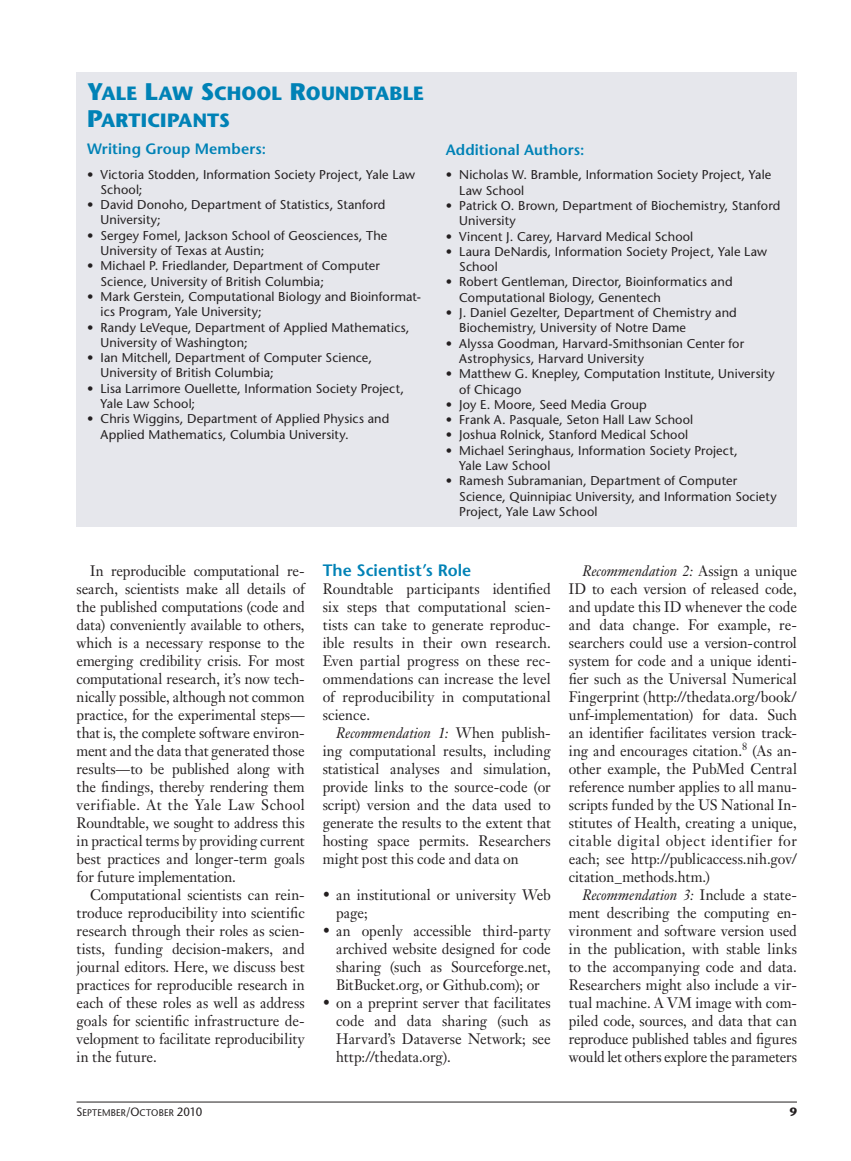
<style>
.page{position:relative;width:851px;height:1161px;background:#fff}
.page>*{position:absolute;margin:0;border:0;box-sizing:border-box;transform-origin:0 0}
.t1{font:19.2px/27px "Stone Sans Std Bold SC800";letter-spacing:.005em;color:#0082b6}
.t2{font:600 16.5px "Stone Sans Std";color:#0082b6}
.t3{font:15px/18px "Janson Text LT Std";color:#231f20;text-align:justify;scale:.95 1}
.t4{font:600 15px "Stone Sans Std";letter-spacing:.01em;color:#0082b6}
.t5{font:500 12.75px/15.3px "Stone Sans Std";letter-spacing:.01em;color:#231f20}
.t6{font:700 12px "Stone Sans Std";color:#231f20;scale:.95 1}
.t7{font:9.6px "Stone Sans Std Medium SC800";letter-spacing:.015em;color:#231f20;scale:.95 1}
.s1{font-size:24px}
.s2{font-style:italic}
.s3{font-size:12px}
</style>
<div class="page">
<hr style="left:76px;top:1102px;width:720px;height:1px;background:#231f20">
<div style="left:76px;top:72px;width:720px;height:454px;background:#e6e7ec"></div>
<p class="t1" style="left:87px;top:80px;width:338px"><span class="s1">Y</span>ALE <span class="s1">L</span>AW <span class="s1">S</span>CHOOL <span class="s1">R</span>OUNDTABLE<br><span class="s1">P</span>ARTICIPANTS</p>
<p class="t4" style="left:87px;top:140px;width:180px">Writing Group Members:</p>
<p class="t5" style="left:101px;top:166px;width:316px;text-indent:-14px">• Victoria Stodden, Information Society Project, Yale Law<br>School;</p>
<p class="t5" style="left:101px;top:197px;width:286px;text-indent:-14px">• David Donoho, Department of Statistics, Stanford<br>University;</p>
<p class="t5" style="left:101px;top:228px;width:288px;text-indent:-14px">• Sergey Fomel, Jackson School of Geosciences, The<br>University of Texas at Austin;</p>
<p class="t5" style="left:101px;top:258px;width:281px;text-indent:-14px">• Michael P. Friedlander, Department of Computer<br>Science, University of British Columbia;</p>
<p class="t5" style="left:101px;top:289px;width:322px;text-indent:-14px">• Mark Gerstein, Computational Biology and Bioinformat&shy;ics Program, Yale University;</p>
<p class="t5" style="left:101px;top:319px;width:310px;text-indent:-14px">• Randy LeVeque, Department of Applied Mathematics,<br>University of Washington;</p>
<p class="t5" style="left:101px;top:350px;width:273px;text-indent:-14px">• Ian Mitchell, Department of Computer Science,<br>University of British Columbia;</p>
<p class="t5" style="left:101px;top:381px;width:305px;text-indent:-14px">• Lisa Larrimore Ouellette, Information Society Project,<br>Yale Law School;</p>
<p class="t5" style="left:101px;top:411px;width:290px;text-indent:-14px">• Chris Wiggins, Department of Applied Physics and<br>Applied Mathematics, Columbia University.</p>
<p class="t4" style="left:446px;top:141px;width:140px">Additional Authors:</p>
<p class="t5" style="left:459px;top:167px;width:313px;text-indent:-14px">• Nicholas W. Bramble, Information Society Project, Yale<br>Law School</p>
<p class="t5" style="left:459px;top:198px;width:323px;text-indent:-14px">• Patrick O. Brown, Department of Biochemistry, Stanford<br>University</p>
<p class="t5" style="left:446px;top:228px;width:249px">• Vincent J. Carey, Harvard Medical School</p>
<p class="t5" style="left:459px;top:244px;width:309px;text-indent:-14px">• Laura DeNardis, Information Society Project, Yale Law<br>School</p>
<p class="t5" style="left:459px;top:274px;width:275px;text-indent:-14px">• Robert Gentleman, Director, Bioinformatics and<br>Computational Biology, Genentech</p>
<p class="t5" style="left:459px;top:305px;width:279px;text-indent:-14px">• J. Daniel Gezelter, Department of Chemistry and<br>Biochemistry, University of Notre Dame</p>
<p class="t5" style="left:459px;top:336px;width:286px;text-indent:-14px">• Alyssa Goodman, Harvard-Smithsonian Center for<br>Astrophysics, Harvard University</p>
<p class="t5" style="left:459px;top:366px;width:317px;text-indent:-14px">• Matthew G. Knepley, Computation Institute, University of Chicago</p>
<p class="t5" style="left:446px;top:397px;width:203px">• Joy E. Moore, Seed Media Group</p>
<p class="t5" style="left:446px;top:412px;width:249px">• Frank A. Pasquale, Seton Hall Law School</p>
<p class="t5" style="left:446px;top:427px;width:244px">• Joshua Rolnick, Stanford Medical School</p>
<p class="t5" style="left:459px;top:443px;width:280px;text-indent:-14px">• Michael Seringhaus, Information Society Project,<br>Yale Law School</p>
<p class="t5" style="left:459px;top:473px;width:319px;text-indent:-14px">• Ramesh Subramanian, Department of Computer<br>Science, Quinnipiac University, and Information Society<br>Project, Yale Law School</p>
<p class="t3" style="left:77px;top:562px;width:242px;text-indent:13px">In reproducible computational re&shy;search, scientists make all details of the published computations (code and data) conveniently available to others, which is a necessary response to the emerging credibility crisis. For most computational research, it’s now tech&shy;nically possible, although not common practice, for the experimental steps— that is, the complete software environ&shy;ment and the data that generated those results—to be published along with the findings, thereby rendering them verifiable. At the Yale Law School Roundtable, we sought to address this in practical terms by providing current best practices and longer-term goals for future implementation.</p>
<p class="t3" style="left:77px;top:886px;width:242px;text-indent:13px">Computational scientists can rein&shy;troduce reproducibility into scientific research through their roles as scien&shy;tists, funding decision-makers, and journal editors. Here, we discuss best practices for reproducible research in each of these roles as well as address goals for scientific infrastructure de&shy;velopment to facilitate reproducibility in the future.</p>
<p class="t2" style="left:322px;top:560px;width:150px">The Scientist’s Role</p>
<p class="t3" style="left:322px;top:580px;width:242px">Roundtable participants identified six steps that computational scien&shy;tists can take to generate reproduc&shy;ible results in their own research.<br>Even partial progress on these rec&shy;ommendations can increase the level of reproducibility in computational science.</p>
<p class="t3" style="left:323px;top:724px;width:242px;text-indent:13px"><span class="s2">Recommendation 1:</span> When publish&shy;ing computational results, including statistical analyses and simulation, provide links to the source-code (or script) version and the data used to generate the results to the extent that hosting space permits. Researchers might post this code and data on</p>
<p class="t3" style="left:336px;top:886px;width:227px;text-indent:-13px">• an institutional or university Web page;</p>
<p class="t3" style="left:336px;top:922px;width:227px;text-indent:-13px">• an openly accessible third-party archived website designed for code sharing (such as Sourceforge.net, BitBucket.org, or Github.com); or</p>
<p class="t3" style="left:336px;top:994px;width:227px;text-indent:-13px">• on a preprint server that facilitates code and data sharing (such as Harvard’s Dataverse Network; see http://thedata.org).</p>
<p class="t3" style="left:568px;top:562px;width:242px;text-indent:14px"><span class="s2">Recommendation 2:</span> Assign a unique ID to each version of released code, and update this ID whenever the code and data change. For example, re&shy;searchers could use a version-control system for code and a unique identi&shy;fier such as the Universal Numerical Fingerprint (http://thedata.org/book/ unf-implementation) for data. Such an identifier facilitates version track&shy;ing and encourages citation.<sup>8</sup> (As an&shy;other example, the PubMed Central reference number applies to all manu&shy;scripts funded by the US National In&shy;stitutes of Health, creating a unique, citable digital object identifier for each; see http://publicaccess.nih.gov/ citation_methods.htm.)</p>
<p class="t3" style="left:568px;top:886px;width:242px;text-indent:13px"><span class="s2">Recommendation 3:</span> Include a state&shy;ment describing the computing en&shy;vironment and software version used in the publication, with stable links to the accompanying code and data.<br>Researchers might also include a vir&shy;tual machine. A VM image with com&shy;piled code, sources, and data that can reproduce published tables and figures would let others explore the parameters</p>
<p class="t7" style="left:76px;top:1107px;width:134px"><span class="s3">S</span>EPTEMBER<span class="s3">/O</span>CTOBER <span class="s3">2010</span></p>
<p class="t6" style="left:789px;top:1105px;width:9px">9</p>
</div>
